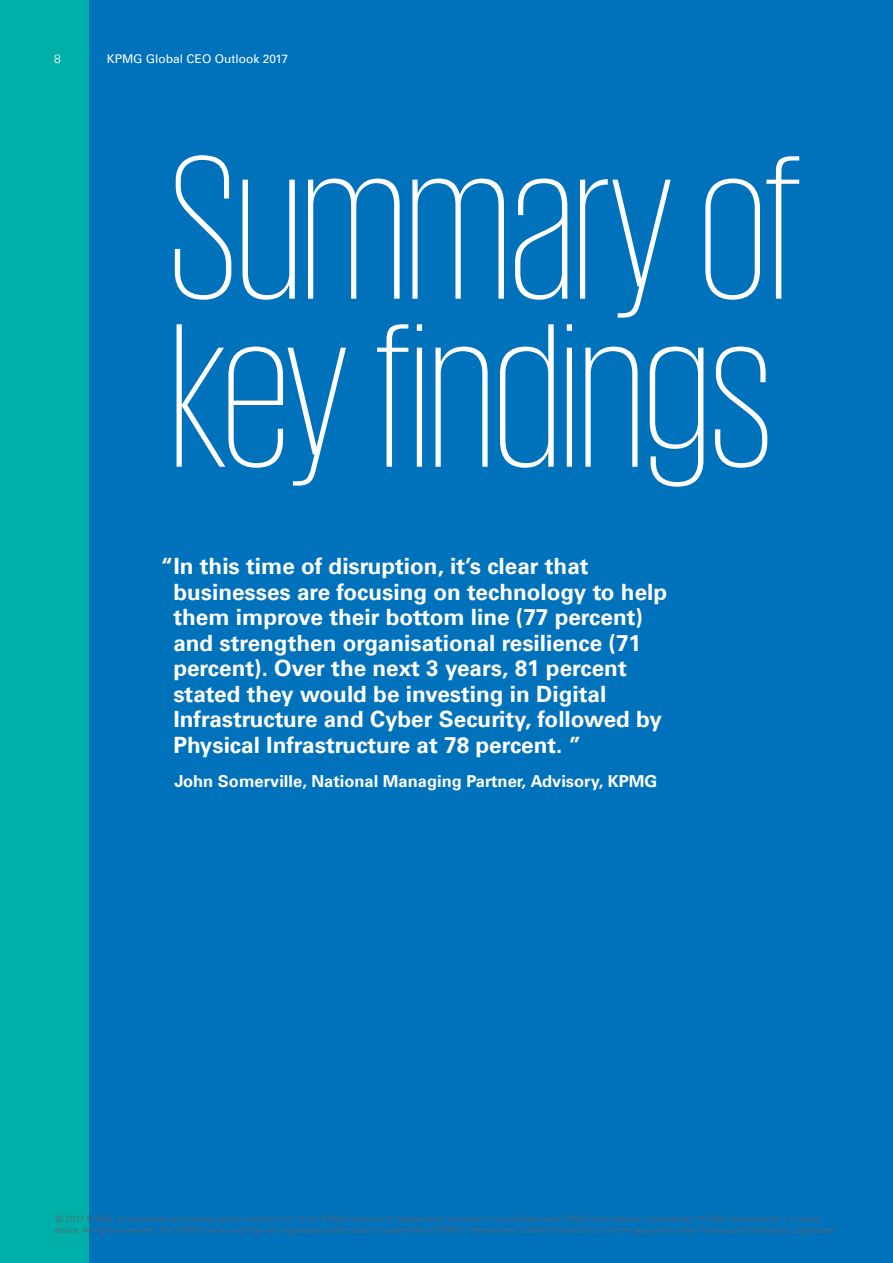
<style>
.page{position:relative;width:893px;height:1263px;background:#0072bc}
.page>*{position:absolute;margin:0;border:0;box-sizing:border-box;transform-origin:0 0}
.t1{font:200 210px/168px "KPMG";color:#fff}
.t2{font:700 22.5px/25.5px "Universfor KPMG";color:#fff}
.t3{font:700 16.5px "Universfor KPMG";color:#fff}
.t4{font:12px "Universfor KPMG";color:#fff}
.t5{font:300 12px "Universfor KPMG";color:#fff}
.t6{font:300 9px/10.8px "Universfor KPMG";color:#5e6168}
</style>
<div class="page">
<div style="left:0;top:0;width:89px;height:1263px;background:#00afa8"></div>
<h3 class="t5" style="left:54px;top:51px;width:8px">8</h3>
<h3 class="t4" style="left:107px;top:51px;width:183px">KPMG Global CEO Outlook 2017</h3>
<h1 class="t1" style="left:170px;top:139px;width:633px">Summary of key findings</h1>
<p class="t2" style="left:173px;top:554px;width:495px;text-indent:-13px">“In this time of disruption, it’s clear that businesses are focusing on technology to help them improve their bottom line (77 percent) and strengthen organisational resilience (71 percent). Over the next 3 years, 81 percent stated they would be investing in Digital Infrastructure and Cyber Security, followed by Physical Infrastructure at 78 percent. ”</p>
<h3 class="t3" style="left:174px;top:771px;width:485px">John Somerville, National Managing Partner, Advisory, KPMG</h3>
<p class="t6" style="left:55px;top:1214px;width:783px">© 2017 KPMG, an Australian partnership and a member firm of the KPMG network of independent member firms affiliated with KPMG International Cooperative (“KPMG International”), a Swiss entity. All rights reserved. The KPMG name and logo are registered trademarks or trademarks of KPMG International. Liability limited by a scheme approved under Professional Standards Legislation.</p>
</div>
